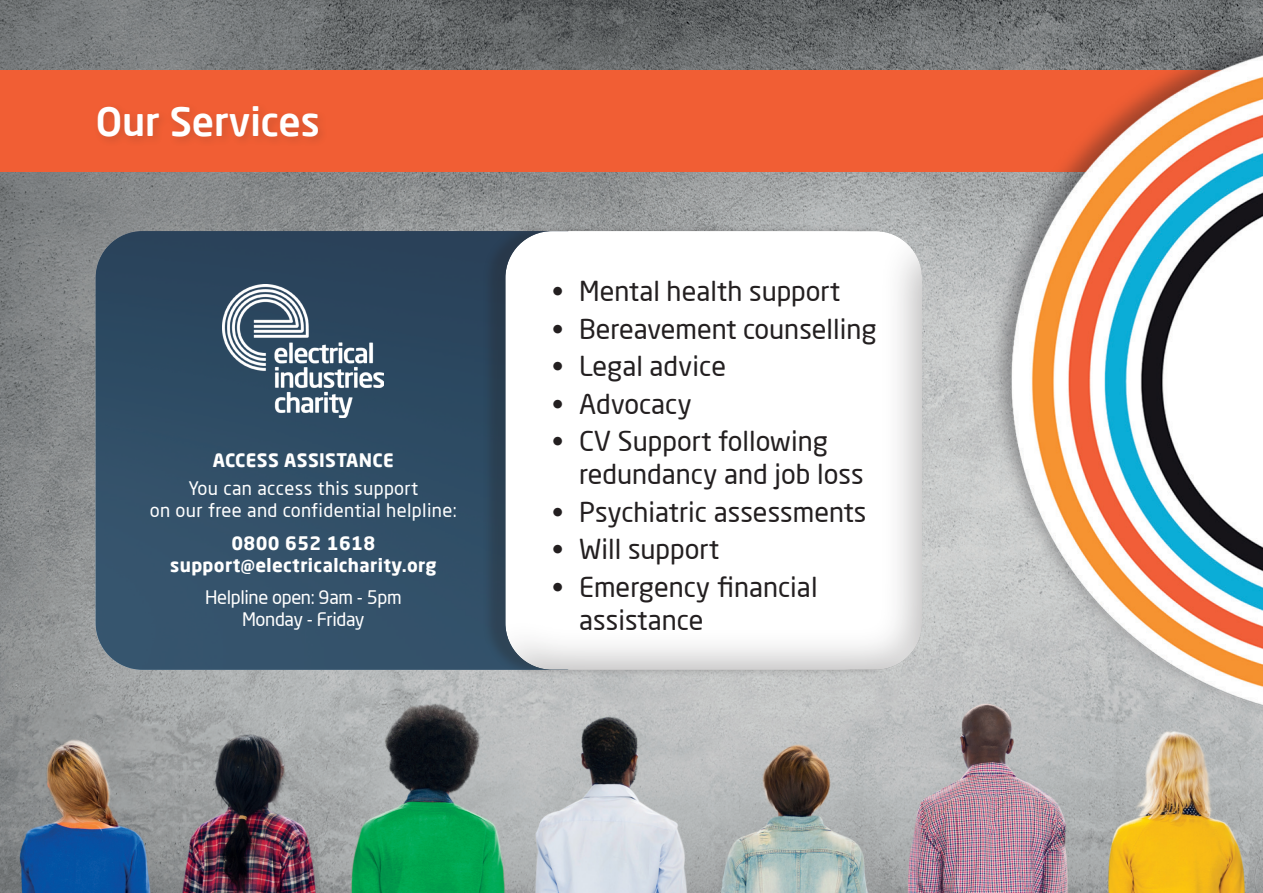
<style>
.page{position:relative;width:1263px;height:893px;background:#fff}
.page>*{position:absolute;margin:0;border:0;box-sizing:border-box;transform-origin:0 0}
.t1{font:500 39px "Neo Sans Pro";color:#fff}
.t2{font:27px/33px "Neo Sans Pro";color:#231f20}
.t3{font:700 18.3px/22px "Neo Sans Pro";letter-spacing:.02em;color:#fff;text-align:center}
.t4{font:18.3px/22px "Neo Sans Pro";letter-spacing:.02em;color:#fff;text-align:center}
.t5{font:18.3px/22px "Neo Sans Pro";letter-spacing:-.02em;color:#fff;text-align:center}
</style>
<div class="page">
<img style="left:0;top:0;width:1263px;height:893px">
<div style="left:0;top:70px;width:1263px;height:102px;background:#f15e34"></div>
<div style="left:93px;top:102px;width:236px;height:46px;background:#ea5c33"></div>
<img style="left:908px;top:30px;width:355px;height:688px">
<div style="left:96px;top:231px;width:471px;height:439px;background:linear-gradient(to bottom,#29435b,#37566f)"></div>
<img style="left:223px;top:284px;width:161px;height:133px">
<div style="left:482px;top:223px;width:433px;height:455px;background:#231f20;opacity:.26"></div>
<div style="left:505px;top:228px;width:417px;height:443px;background:#231f20;opacity:.31"></div>
<h1 class="t1" style="left:96px;top:97px;width:226px">Our Services</h1>
<p class="t3" style="left:213px;top:448px;width:182px">ACCESS ASSISTANCE</p>
<p class="t4" style="left:150px;top:477px;width:309px">You can access this support<br>on our free and confidential helpline:</p>
<p class="t3" style="left:170px;top:531px;width:268px">0800 652 1618 support@electricalcharity.org</p>
<p class="t5" style="left:205px;top:586px;width:198px">Helpline open: 9am - 5pm<br>Monday - Friday</p>
<p class="t2" style="left:552px;top:274px;width:290px">• Mental health support</p>
<p class="t2" style="left:552px;top:312px;width:326px">• Bereavement counselling</p>
<p class="t2" style="left:552px;top:349px;width:175px">• Legal advice</p>
<p class="t2" style="left:552px;top:387px;width:141px">• Advocacy</p>
<p class="t2" style="left:579px;top:424px;width:286px;text-indent:-27px">• CV Support following redundancy and job loss</p>
<p class="t2" style="left:552px;top:495px;width:316px">• Psychiatric assessments</p>
<p class="t2" style="left:552px;top:532px;width:168px">• Will support</p>
<p class="t2" style="left:579px;top:570px;width:240px;text-indent:-27px">• Emergency financial assistance</p>
</div>
